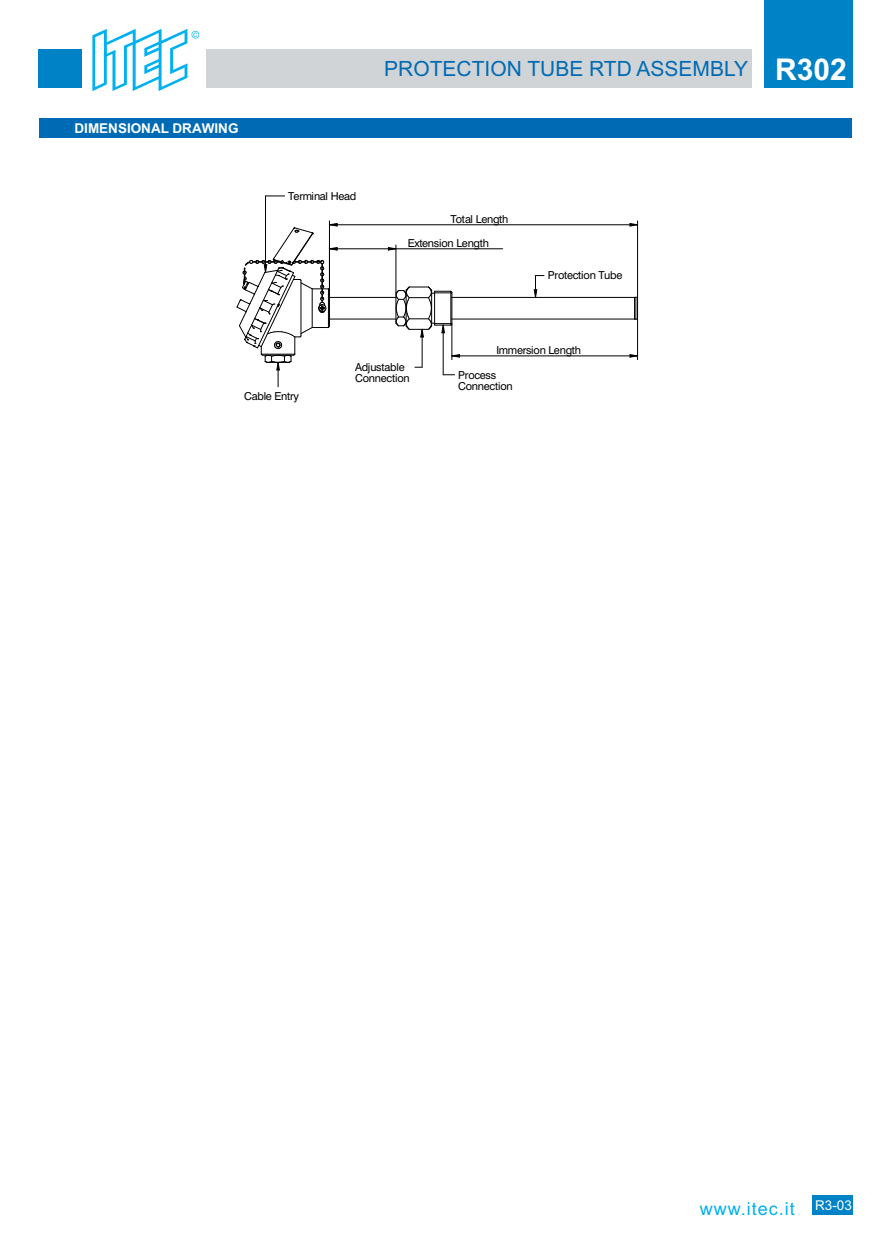
<style>
.page{position:relative;width:891px;height:1242px;background:#fff}
.page>*{position:absolute;margin:0;border:0;box-sizing:border-box;transform-origin:0 0}
.t1{font:21px "Arial";color:#006bb5}
.t2{font:18px "Arial";letter-spacing:.055em;color:#00b0f0}
.t3{font:700 13.5px "Arial";color:#fff}
.t4{font:10.95px/11.4px "Swiss 721 BT";letter-spacing:-.02em;color:#000}
.s1{font-weight:700;font-size:30px;color:#fff}
</style>
<div class="page">
<div style="left:38px;top:50px;width:43px;height:38px;background:#0082c7"></div>
<div style="left:207px;top:50px;width:545px;height:38px;background:#d1d4d6"></div>
<div style="left:764px;top:0;width:89px;height:88px;background:#0082c7"></div>
<svg style="left:92px;top:29px;width:107px;height:62px"></svg>
<div style="left:39px;top:118px;width:813px;height:19px;background:#006bb5"></div>
<hr style="left:452px;top:297px;width:183px;height:1px;background:#000">
<hr style="left:329px;top:297px;width:67px;height:1px;background:#000">
<hr style="left:329px;top:319px;width:67px;height:1px;background:#000">
<hr style="left:452px;top:319px;width:183px;height:1px;background:#000">
<svg style="left:634px;top:296px;width:5px;height:24px"></svg>
<hr style="left:265px;top:196px;width:1px;height:76px;background:#000">
<svg style="left:266px;top:196px;width:19px;height:1px"></svg>
<svg style="left:533px;top:275px;width:11px;height:23px"></svg>
<svg style="left:629px;top:223px;width:8px;height:4px"></svg>
<hr style="left:637px;top:221px;width:1px;height:77px;background:#000">
<hr style="left:329px;top:221px;width:1px;height:69px;background:#000">
<hr style="left:329px;top:224px;width:309px;height:1px;background:#000">
<hr style="left:422px;top:329px;width:1px;height:38px;background:#000">
<hr style="left:443px;top:325px;width:1px;height:50px;background:#000">
<svg style="left:395px;top:286px;width:58px;height:52px"></svg>
<svg style="left:443px;top:374px;width:12px;height:1px"></svg>
<svg style="left:629px;top:354px;width:8px;height:4px"></svg>
<svg style="left:451px;top:354px;width:9px;height:4px"></svg>
<hr style="left:637px;top:319px;width:1px;height:41px;background:#000">
<hr style="left:452px;top:324px;width:1px;height:36px;background:#000">
<hr style="left:452px;top:356px;width:186px;height:1px;background:#000">
<svg style="left:236px;top:223px;width:102px;height:164px"></svg>
<svg style="left:388px;top:247px;width:8px;height:4px"></svg>
<hr style="left:329px;top:245px;width:1px;height:45px;background:#000">
<hr style="left:396px;top:245px;width:1px;height:48px;background:#000">
<hr style="left:329px;top:248px;width:174px;height:1px;background:#000">
<div style="left:813px;top:1195px;width:40px;height:20px;background:#0082c7"></div>
<p class="t3" style="left:75px;top:123px;width:165px">DIMENSIONAL DRAWING</p>
<h1 class="t1" style="left:384px;top:61px;width:464px">PROTECTION TUBE RTD ASSEMBLY <span class="s1">R302</span></h1>
<p class="t4" style="left:288px;top:191px;width:70px">Terminal Head</p>
<p class="t4" style="left:450px;top:214px;width:60px">Total Length</p>
<p class="t4" style="left:408px;top:238px;width:83px">Extension Length</p>
<p class="t4" style="left:548px;top:271px;width:76px">Protection Tube</p>
<p class="t4" style="left:496px;top:345px;width:86px">Immersion Length</p>
<p class="t4" style="left:244px;top:392px;width:56px">Cable Entry</p>
<p class="t4" style="left:355px;top:362px;width:56px">Adjustable<br>Connection</p>
<p class="t4" style="left:458px;top:370px;width:56px">Process<br>Connection</p>
<h2 class="t2" style="left:700px;top:1202px;width:154px">www.itec.it <sup>R3-03</sup></h2>
</div>
